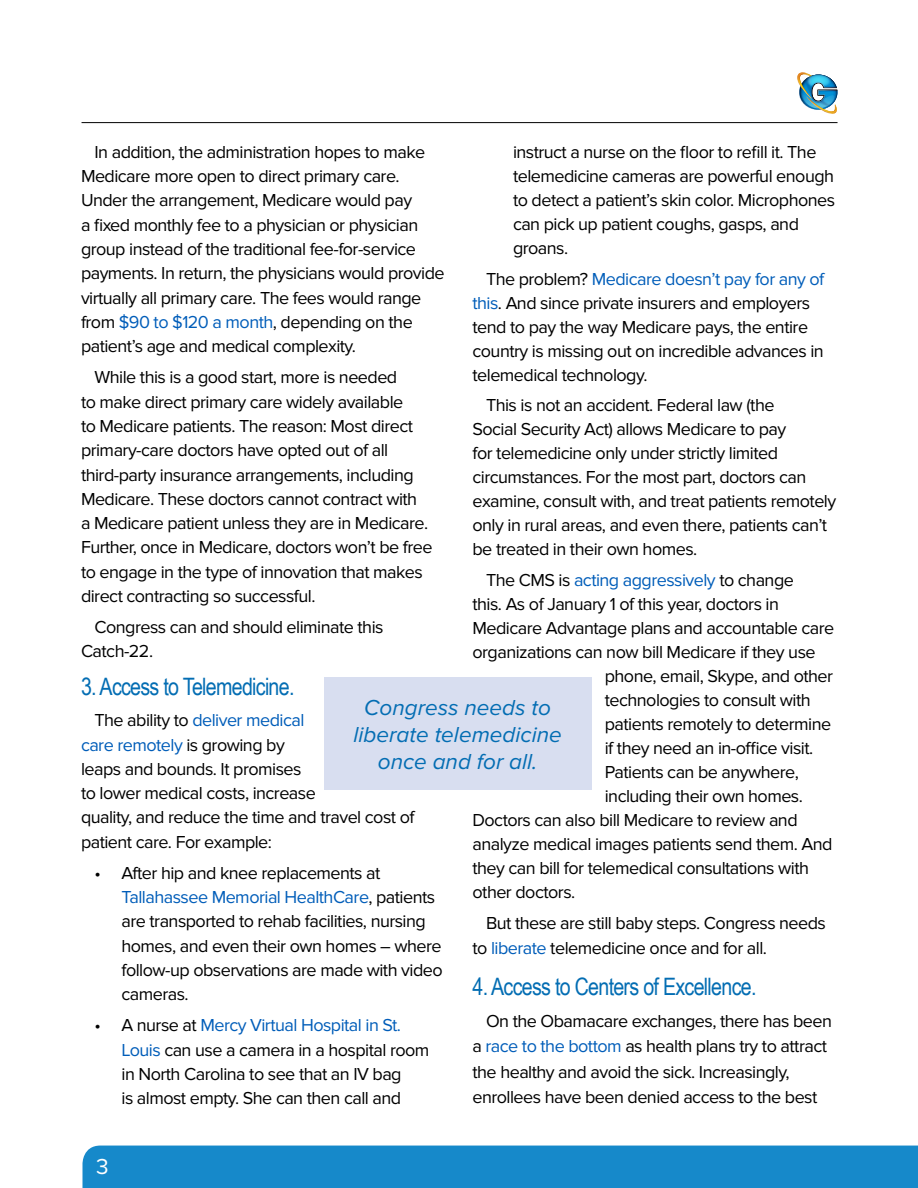
<style>
.page{position:relative;width:918px;height:1188px;background:#fff}
.page>*{position:absolute;margin:0;border:0;box-sizing:border-box;transform-origin:0 0}
.t1{font:24px "Arial Narrow";letter-spacing:-.03em;color:#036db3}
.t2{font:italic 22.5px/27px "Proxima Nova";color:#036db3;text-align:center}
.t3{font:22.5px "Proxima Nova";color:#fff}
.t4{font:18px/24.3px "Proxima Nova";letter-spacing:-.03em;color:#000}
.t5{font:18px "Proxima Nova";letter-spacing:-.03em;color:#005db9}
.s1{color:#005db9}
.s2{color:#000}
</style>
<div class="page">
<hr style="left:82px;top:122px;width:756px;height:1px;background:#000">
<svg style="left:797px;top:72px;width:41px;height:42px"></svg>
<div style="left:82px;top:1146px;width:836px;height:42px;background:#1689ca"></div>
<div style="left:324px;top:677px;width:267px;height:113px;background:#d8def0"></div>
<p class="t4" style="left:513px;top:140px;width:324px">instruct a nurse on the floor to refill it. The telemedicine cameras are powerful enough to detect a patient’s skin color. Microphones can pick up patient coughs, gasps, and groans.</p>
<p class="t4" style="left:472px;top:267px;width:353px;text-indent:14px">The problem? <span class="s1">Medicare doesn’t pay for any of this</span>. And since private insurers and employers tend to pay the way Medicare pays, the entire country is missing out on incredible advances in telemedical technology.</p>
<p class="t4" style="left:472px;top:394px;width:365px;text-indent:14px">This is not an accident. Federal law (the<br>Social Security Act) allows Medicare to pay<br>for telemedicine only under strictly limited circumstances. For the most part, doctors can examine, consult with, and treat patients remotely only in rural areas, and even there, patients can’t be treated in their own homes.</p>
<p class="t5" style="left:486px;top:570px;width:309px"><span class="s2">The CMS is</span> acting aggressively <span class="s2">to change</span></p>
<p class="t4" style="left:472px;top:592px;width:308px">this. As of January 1 of this year, doctors in</p>
<p class="t4" style="left:472px;top:616px;width:363px">Medicare Advantage plans and accountable care</p>
<p class="t4" style="left:472px;top:640px;width:345px">organizations can now bill Medicare if they use</p>
<p class="t4" style="left:605px;top:664px;width:230px">phone, email, Skype, and other</p>
<p class="t4" style="left:605px;top:688px;width:207px">technologies to consult with</p>
<p class="t4" style="left:605px;top:712px;width:228px">patients remotely to determine</p>
<p class="t4" style="left:605px;top:736px;width:210px">if they need an in-office visit.</p>
<p class="t4" style="left:605px;top:760px;width:196px">Patients can be anywhere,</p>
<p class="t4" style="left:605px;top:784px;width:200px">including their own homes.</p>
<p class="t4" style="left:472px;top:808px;width:327px">Doctors can also bill Medicare to review and</p>
<p class="t4" style="left:472px;top:832px;width:362px">analyze medical images patients send them. And</p>
<p class="t4" style="left:472px;top:856px;width:338px">they can bill for telemedical consultations with</p>
<p class="t4" style="left:472px;top:880px;width:104px">other doctors.</p>
<p class="t4" style="left:472px;top:910px;width:355px;line-height:25.2px;text-indent:14px">But these are still baby steps. Congress needs to <span class="s1">liberate</span> telemedicine once and for all.</p>
<h1 class="t1" style="left:472px;top:968px;width:286px">4. Access to Centers of Excellence.</h1>
<p class="t4" style="left:472px;top:1008px;width:361px;line-height:25.5px;text-indent:14px">On the Obamacare exchanges, there has been a <span class="s1">race to the bottom</span> as health plans try to attract the healthy and avoid the sick. Increasingly, enrollees have been denied access to the best</p>
<p class="t4" style="left:81px;top:140px;width:365px;text-indent:14px">In addition, the administration hopes to make Medicare more open to direct primary care.<br>Under the arrangement, Medicare would pay<br>a fixed monthly fee to a physician or physician group instead of the traditional fee-for-service payments. In return, the physicians would provide virtually all primary care. The fees would range from <span class="s1">$90 to $120 a month</span>, depending on the patient’s age and medical complexity.</p>
<p class="t4" style="left:81px;top:365px;width:353px;text-indent:14px">While this is a good start, more is needed<br>to make direct primary care widely available<br>to Medicare patients. The reason: Most direct primary-care doctors have opted out of all third-party insurance arrangements, including Medicare. These doctors cannot contract with<br>a Medicare patient unless they are in Medicare.<br>Further, once in Medicare, doctors won’t be free to engage in the type of innovation that makes direct contracting so successful.</p>
<p class="t4" style="left:81px;top:615px;width:304px;text-indent:14px">Congress can and should eliminate this<br>Catch-22.</p>
<h1 class="t1" style="left:81px;top:669px;width:215px">3. Access to Telemedicine.</h1>
<p class="t4" style="left:81px;top:708px;width:335px;text-indent:14px">The ability to <span class="s1">deliver medical<br>care remotely</span> is growing by<br>leaps and bounds. It promises<br>to lower medical costs, increase<br>quality, and reduce the time and travel cost of patient care. For example:</p>
<p class="t4" style="left:122px;top:861px;width:323px;text-indent:-27px">• After hip and knee replacements at <span class="s1">Tallahassee Memorial HealthCare</span>, patients are transported to rehab facilities, nursing homes, and even their own homes – where follow-up observations are made with video cameras.</p>
<p class="t4" style="left:122px;top:1013px;width:310px;text-indent:-27px">• A nurse at <span class="s1">Mercy Virtual Hospital in St.<br>Louis</span> can use a camera in a hospital room in North Carolina to see that an IV bag<br>is almost empty. She can then call and</p>
<p class="t2" style="left:354px;top:694px;width:210px">Congress needs to liberate telemedicine once and for all.</p>
<p class="t3" style="left:96px;top:1153px;width:14px">3</p>
</div>
